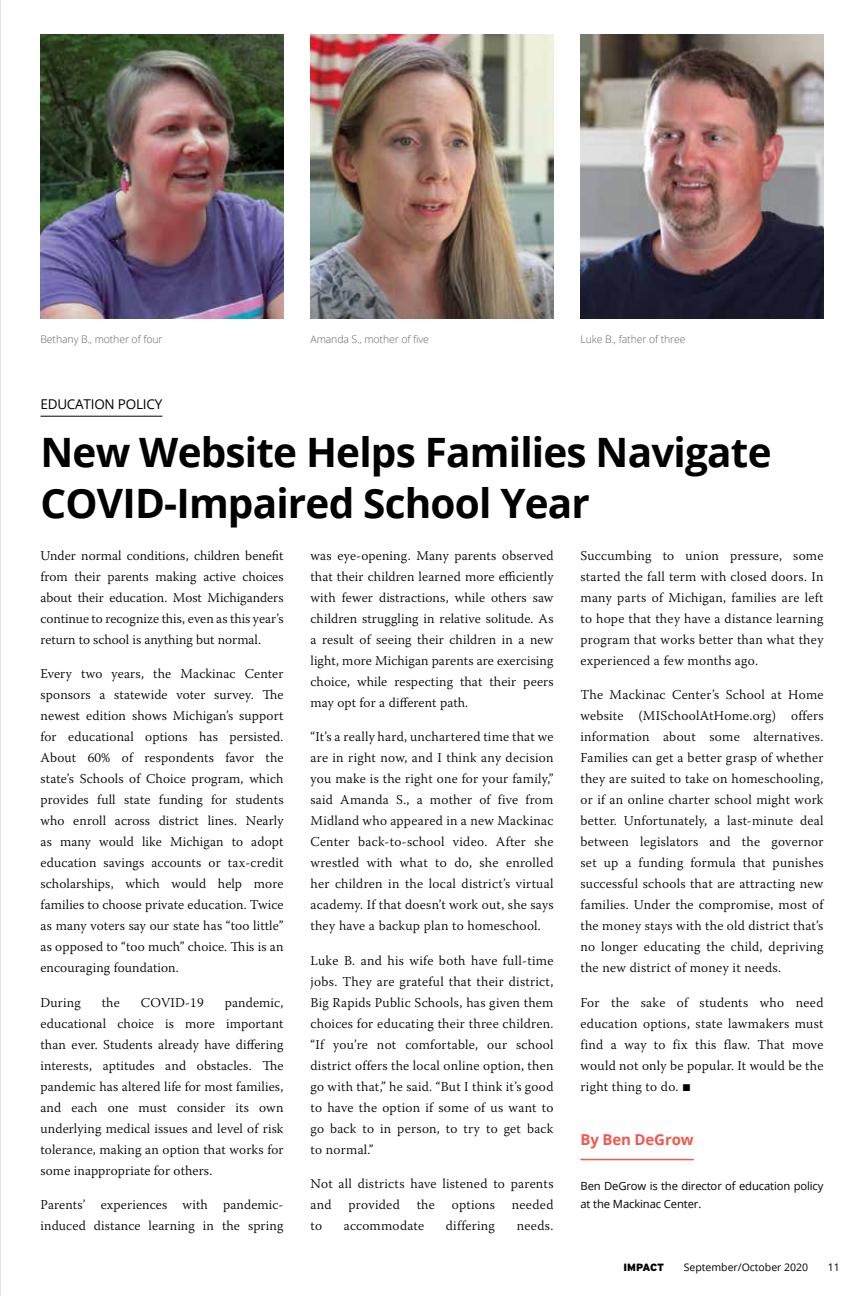
<style>
.page{position:relative;width:864px;height:1296px;background:#fff}
.page>*{position:absolute;margin:0;border:0;box-sizing:border-box;transform-origin:0 0}
.t1{font:700 40.5px/51px "Open Sans";letter-spacing:-.02em;color:#000}
.t2{font:700 15px "Open Sans";letter-spacing:-.01em;color:#f1584f}
.t3{font:300 13.5px/21px "Warnock Pro";letter-spacing:.015em;color:#000;text-align:justify}
.t4{font:13.5px "Open Sans";letter-spacing:-.015em;color:#000}
.t5{font:11.25px/18px "Open Sans";letter-spacing:-.01em;color:#000}
.t6{font:300 10.5px "Open Sans";letter-spacing:-.01em;color:#616264}
.t7{font:10.5px "Open Sans";color:#000}
.t8{font:900 10.5px "Interstate";letter-spacing:-.015em;color:#000}
.s1{font-family:"Apex Serif";font-weight:400}
</style>
<div class="page">
<hr style="left:0;top:0;width:1px;height:1296px;background:#e2e5ee">
<hr style="left:40px;top:416px;width:122px;height:1px;background:#000">
<hr style="left:580px;top:1159px;width:114px;height:1px;background:#f1584f">
<img style="left:40px;top:35px;width:244px;height:283px">
<img style="left:310px;top:35px;width:244px;height:283px">
<img style="left:580px;top:35px;width:244px;height:283px">
<p class="t6" style="left:40px;top:332px;width:124px">Bethany B., mother of four</p>
<p class="t6" style="left:310px;top:332px;width:120px">Amanda S., mother of five</p>
<p class="t6" style="left:580px;top:332px;width:107px">Luke B., father of three</p>
<p class="t4" style="left:40px;top:395px;width:123px">EDUCATION POLICY</p>
<h1 class="t1" style="left:40px;top:426px;width:733px">New Website Helps Families Navigate<br>COVID-Impaired School Year</h1>
<p class="t3" style="left:40px;top:544px;width:245px">Under normal conditions, children benefit from their parents making active choices about their education. Most Michiganders continue to recognize this, even as this year’s return to school is anything but normal.</p>
<p class="t3" style="left:40px;top:663px;width:245px">Every two years, the Mackinac Center sponsors a statewide voter survey. The newest edition shows Michigan’s support for educational options has persisted.<br>About 60% of respondents favor the state’s Schools of Choice program, which provides full state funding for students who enroll across district lines. Nearly as many would like Michigan to adopt education savings accounts or tax-credit scholarships, which would help more families to choose private education. Twice as many voters say our state has “too little” as opposed to “too much” choice. This is an encouraging foundation.</p>
<p class="t3" style="left:40px;top:992px;width:42px">During</p>
<p class="t3" style="left:102px;top:992px;width:19px">the</p>
<p class="t3" style="left:141px;top:992px;width:64px">COVID-19</p>
<p class="t3" style="left:580px;top:544px;width:245px">Succumbing to union pressure, some started the fall term with closed doors. In many parts of Michigan, families are left to hope that they have a distance learning program that works better than what they experienced a few months ago.</p>
<p class="t3" style="left:580px;top:684px;width:245px">The Mackinac Center’s School at Home website (MISchoolAtHome.org) offers information about some alternatives.<br>Families can get a better grasp of whether they are suited to take on homeschooling, or if an online charter school might work better. Unfortunately, a last-minute deal between legislators and the governor set up a funding formula that punishes successful schools that are attracting new families. Under the compromise, most of the money stays with the old district that’s no longer educating the child, depriving the new district of money it needs.</p>
<p class="t3" style="left:580px;top:992px;width:245px">For the sake of students who need education options, state lawmakers must find a way to fix this flaw. That move would not only be popular. It would be the right thing to do. <span class="s1">¬</span></p>
<p class="t3" style="left:310px;top:545px;width:245px">was eye-opening. Many parents observed that their children learned more efficiently with fewer distractions, while others saw children struggling in relative solitude. As a result of seeing their children in a new light, more Michigan parents are exercising choice, while respecting that their peers may opt for a different path.</p>
<p class="t3" style="left:310px;top:726px;width:245px">“It’s a really hard, unchartered time that we are in right now, and I think any decision you make is the right one for your family,” said Amanda S., a mother of five from Midland who appeared in a new Mackinac Center back-to-school video. After she wrestled with what to do, she enrolled her children in the local district’s virtual academy. If that doesn’t work out, she says they have a backup plan to homeschool.</p>
<p class="t3" style="left:310px;top:950px;width:245px">Luke B. and his wife both have full-time jobs. They are grateful that their district, Big Rapids Public Schools, has given them choices for educating their three children. “If you’re not comfortable, our school district offers the local online option, then go with that,” he said. “But I think it’s good to have the option if some of us want to go back to in person, to try to get back to normal.”</p>
<p class="t3" style="left:310px;top:1173px;width:244px">Not all districts have listened to parents and</p>
<p class="t3" style="left:40px;top:992px;width:245px;text-indent:184px">pandemic, educational choice is more important than ever. Students already have differing interests, aptitudes and obstacles. The pandemic has altered life for most families, and each one must consider its own underlying medical issues and level of risk tolerance, making an option that works for some inappropriate for others.</p>
<p class="t3" style="left:40px;top:1194px;width:245px">Parents’ experiences with pandemic&shy;induced distance learning in the spring</p>
<p class="t2" style="left:580px;top:1129px;width:115px">By Ben DeGrow</p>
<p class="t5" style="left:580px;top:1177px;width:245px">Ben DeGrow is the director of education policy at the Mackinac Center.</p>
<p class="t3" style="left:348px;top:1194px;width:148px">provided the options</p>
<p class="t3" style="left:512px;top:1194px;width:43px">needed</p>
<p class="t3" style="left:310px;top:1215px;width:13px">to</p>
<p class="t3" style="left:344px;top:1215px;width:82px">accommodate</p>
<p class="t3" style="left:446px;top:1215px;width:51px">differing</p>
<p class="t3" style="left:517px;top:1215px;width:38px">needs.</p>
<p class="t8" style="left:623px;top:1262px;width:42px">IMPACT</p>
<p class="t7" style="left:684px;top:1260px;width:126px">September/October 2020</p>
<p class="t7" style="left:828px;top:1260px;width:14px">11</p>
</div>
